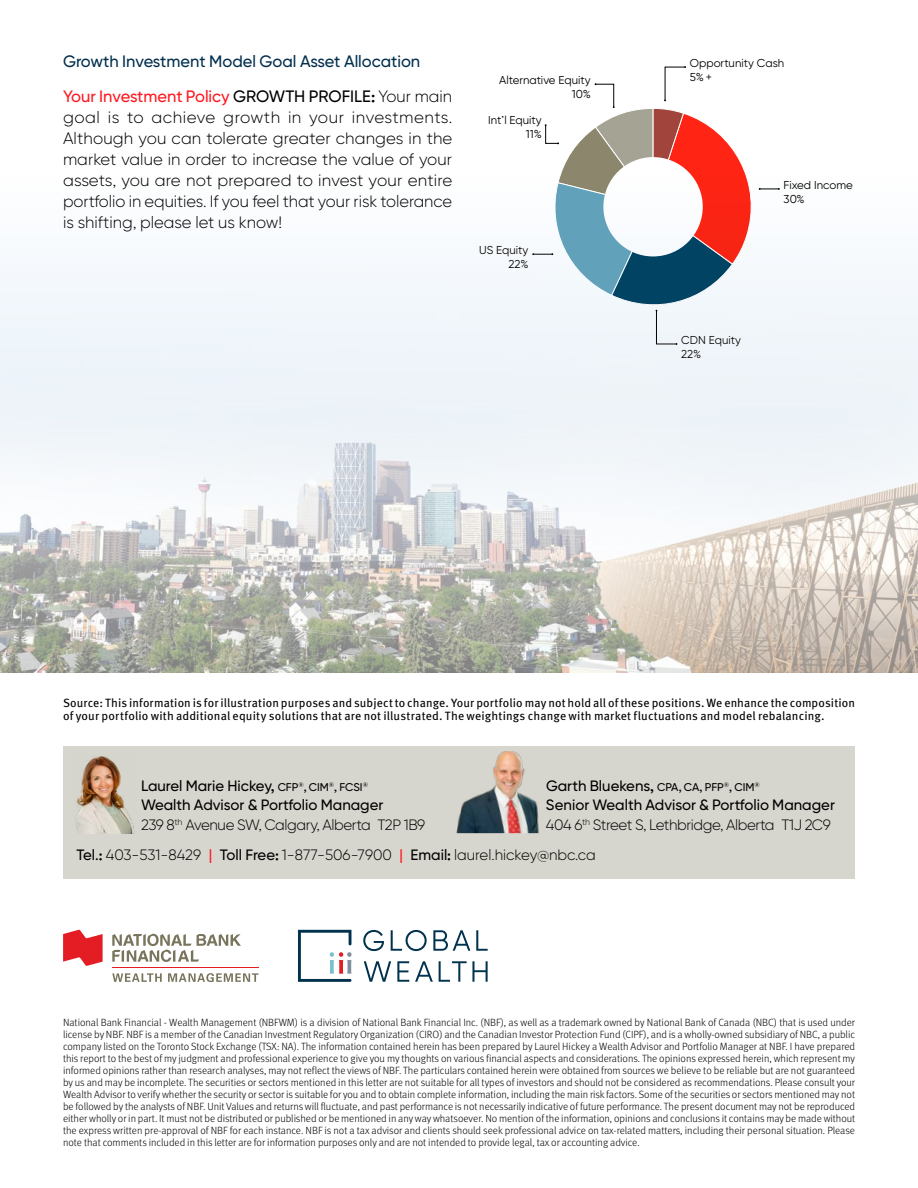
<style>
.page{position:relative;width:918px;height:1188px;background:#fff}
.page>*{position:absolute;margin:0;border:0;box-sizing:border-box;transform-origin:0 0}
.t1{font:300 16.5px/21px "Gilroy BN";color:#000;text-align:justify}
.t2{font:500 16.5px/34.5px "Gilroy BN";color:#002e4d}
.t3{font:500 15px/19.5px "Gilroy BN";color:#000}
.t4{font:300 15px "Gilroy BN";color:#000}
.t5{font:12px/13.5px "Meta OT";letter-spacing:.01em;color:#000}
.t6{font:11.4px/13.8px "Gilroy BN";color:#000}
.t7{font:300 10.5px/12px "Meta OT";color:#000;text-align:justify}
.s1{color:#ff161e}
.s2{color:#000}
.s3{font-weight:300;color:#000}
.s4{font-size:11.25px}
.s5{font-weight:300}
.s6{font-weight:500}
.s7{font-weight:500;color:#ff161e}
</style>
<div class="page">
<img style="left:0;top:274px;width:918px;height:398px">
<div style="left:473px;top:54px;width:387px;height:309px;background:#fff"></div>
<svg style="left:532px;top:66px;width:248px;height:279px"></svg>
<svg style="left:63px;top:930px;width:40px;height:36px"></svg>
<svg style="left:112px;top:973px;width:50px;height:9px"></svg>
<svg style="left:168px;top:973px;width:90px;height:9px"></svg>
<hr style="left:112px;top:967px;width:146px;height:1px;background:#e41c23">
<svg style="left:112px;top:934px;width:129px;height:28px"></svg>
<svg style="left:298px;top:930px;width:54px;height:52px"></svg>
<svg style="left:363px;top:930px;width:21px;height:21px"></svg>
<svg style="left:391px;top:930px;width:36px;height:21px"></svg>
<svg style="left:433px;top:930px;width:37px;height:21px"></svg>
<svg style="left:476px;top:930px;width:12px;height:21px"></svg>
<svg style="left:364px;top:961px;width:27px;height:21px"></svg>
<svg style="left:397px;top:961px;width:12px;height:21px"></svg>
<svg style="left:415px;top:961px;width:18px;height:21px"></svg>
<svg style="left:439px;top:961px;width:49px;height:21px"></svg>
<div style="left:63px;top:746px;width:792px;height:132px;background:#d7d6ce"></div>
<img style="left:75px;top:756px;width:60px;height:77px">
<img style="left:456px;top:751px;width:83px;height:82px">
<h1 class="t2" style="left:63px;top:44px;width:391px">Growth Investment Model Goal Asset Allocation<br><span class="s1">Your Investment Policy</span> <span class="s2">GROWTH PROFILE:</span> <span class="s3">Your main</span></h1>
<p class="t1" style="left:63px;top:106px;width:391px">goal is to achieve growth in your investments.<br>Although you can tolerate greater changes in the market value in order to increase the value of your assets, you are not prepared to invest your entire portfolio in equities. If you feel that your risk tolerance is shifting, please let us know!</p>
<p class="t6" style="left:499px;top:73px;width:93px;text-align:right">Alternative Equity<br>10%</p>
<p class="t6" style="left:488px;top:113px;width:55px;text-align:right">Int’l Equity<br>11%</p>
<p class="t6" style="left:479px;top:243px;width:51px;text-align:right">US Equity<br>22%</p>
<p class="t6" style="left:690px;top:56px;width:96px">Opportunity Cash<br>5%+</p>
<p class="t6" style="left:784px;top:178px;width:71px">Fixed Income<br>30%</p>
<p class="t6" style="left:681px;top:333px;width:61px">CDN Equity<br>22%</p>
<p class="t5" style="left:63px;top:696px;width:794px">Source: This information is for illustration purposes and subject to change. Your portfolio may not hold all of these positions. We enhance the composition of your portfolio with additional equity solutions that are not illustrated. The weightings change with market fluctuations and model rebalancing.</p>
<h2 class="t3" style="left:141px;top:776px;width:286px">Laurel Marie Hickey, <span class="s4">CFP</span><sup>®</sup><span class="s4">, CIM</span><sup>®</sup><span class="s4">, FCSI</span><sup>®<br></sup>Wealth Advisor &amp; Portfolio Manager<br><span class="s5">239 8</span><sup>th</sup> <span class="s5">Avenue SW, Calgary, Alberta T2P 1B9</span></h2>
<h2 class="t3" style="left:546px;top:776px;width:290px">Garth Bluekens, <span class="s4">CPA, CA, PFP</span><sup>®</sup><span class="s4">, CIM</span><sup>®<br></sup>Senior Wealth Advisor &amp; Portfolio Manager<br><span class="s5">404 6</span><sup>th</sup> <span class="s5">Street S, Lethbridge, Alberta T1J 2C9</span></h2>
<h2 class="t4" style="left:76px;top:846px;width:521px"><span class="s6">Tel.:</span> 403‑531‑8429 <span class="s7">|</span> <span class="s6">Toll Free:</span> 1‑877‑506‑7900 <span class="s7">|</span> <span class="s6">Email:</span> laurel.hickey@nbc.ca</h2>
<p class="t7" style="left:63px;top:1017px;width:794px">National Bank Financial - Wealth Management (NBFWM) is a division of National Bank Financial Inc. (NBF), as well as a trademark owned by National Bank of Canada (NBC) that is used under license by NBF. NBF is a member of the Canadian Investment Regulatory Organization (CIRO) and the Canadian Investor Protection Fund (CIPF), and is a wholly-owned subsidiary of NBC, a public company listed on the Toronto Stock Exchange (TSX: NA). The information contained herein has been prepared by Laurel Hickey a Wealth Advisor and Portfolio Manager at NBF. I have prepared this report to the best of my judgment and professional experience to give you my thoughts on various financial aspects and considerations. The opinions expressed herein, which represent my informed opinions rather than research analyses, may not reflect the views of NBF. The particulars contained herein were obtained from sources we believe to be reliable but are not guaranteed by us and may be incomplete. The securities or sectors mentioned in this letter are not suitable for all types of investors and should not be considered as recommendations. Please consult your Wealth Advisor to verify whether the security or sector is suitable for you and to obtain complete information, including the main risk factors. Some of the securities or sectors mentioned may not be followed by the analysts of NBF. Unit Values and returns will fluctuate, and past performance is not necessarily indicative of future performance. The present document may not be reproduced either wholly or in part. It must not be distributed or published or be mentioned in any way whatsoever. No mention of the information, opinions and conclusions it contains may be made without the express written pre-approval of NBF for each instance. NBF is not a tax advisor and clients should seek professional advice on tax-related matters, including their personal situation. Please note that comments included in this letter are for information purposes only and are not intended to provide legal, tax or accounting advice.</p>
</div>
